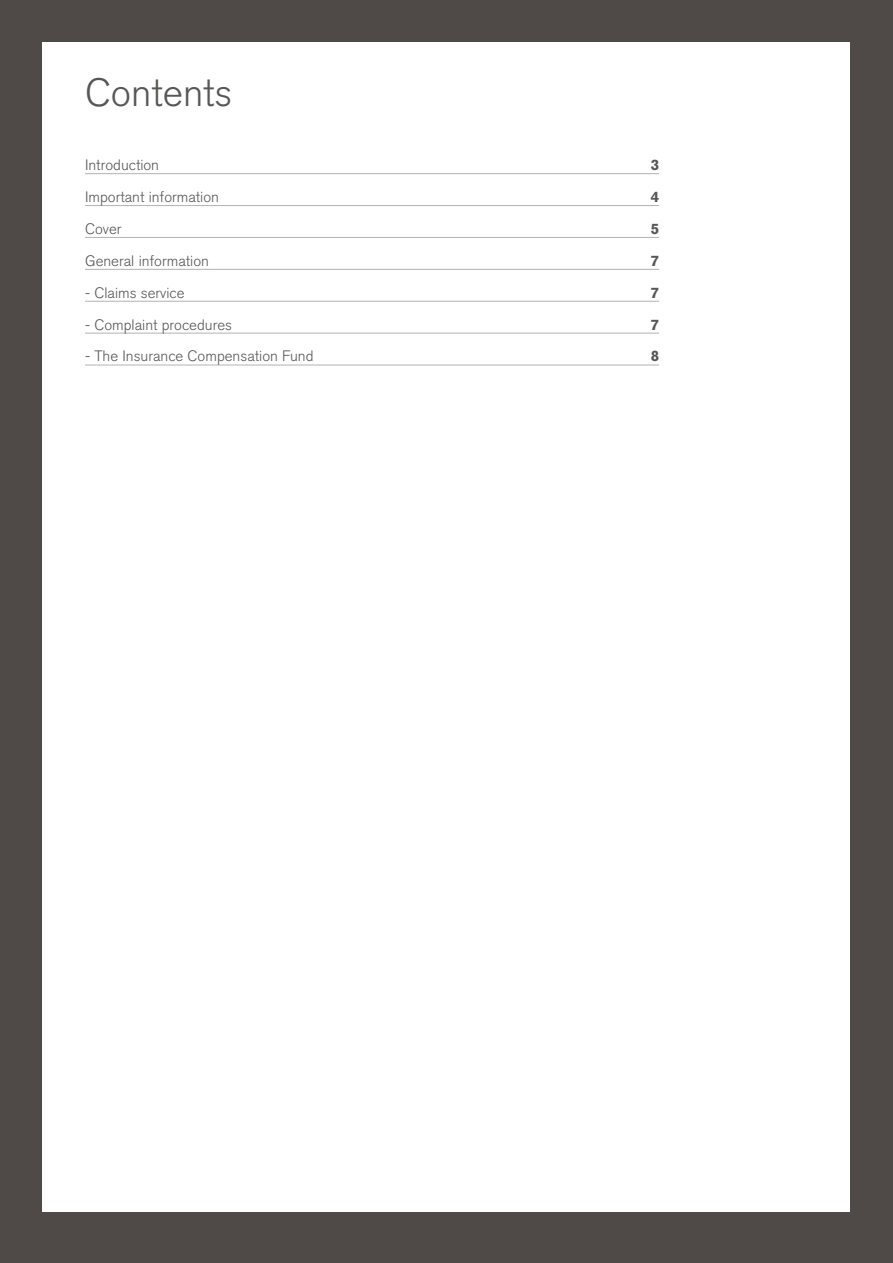
<style>
.page{position:relative;width:893px;height:1263px;background:#4f4a47}
.page>*{position:absolute;margin:0;border:0;box-sizing:border-box;transform-origin:0 0}
.t1{font:300 39px "Akzidenz Grotesk BQ";color:#575756}
.t2{font:300 15px "Akzidenz Grotesk BQ";color:#575756}
.t3{font:700 15px "Akzidenz Grotesk BQ";color:#575756}
</style>
<div class="page">
<div style="left:43px;top:43px;width:807px;height:1169px;background:#fff"></div>
<hr style="left:85px;top:173px;width:574px;height:1px;background:#b3b2b2">
<hr style="left:85px;top:205px;width:574px;height:1px;background:#b3b2b2">
<hr style="left:85px;top:237px;width:574px;height:1px;background:#b3b2b2">
<hr style="left:85px;top:269px;width:574px;height:1px;background:#b3b2b2">
<hr style="left:85px;top:301px;width:574px;height:1px;background:#b3b2b2">
<hr style="left:85px;top:333px;width:574px;height:1px;background:#b3b2b2">
<hr style="left:85px;top:365px;width:574px;height:1px;background:#b3b2b2">
<h1 class="t1" style="left:85px;top:71px;width:149px">Contents</h1>
<p class="t2" style="left:85px;top:156px;width:76px">Introduction</p>
<p class="t3" style="left:651px;top:156px;width:10px">3</p>
<p class="t2" style="left:85px;top:188px;width:135px">Important information</p>
<p class="t3" style="left:651px;top:188px;width:10px">4</p>
<p class="t2" style="left:85px;top:220px;width:38px">Cover</p>
<p class="t3" style="left:651px;top:220px;width:10px">5</p>
<p class="t2" style="left:85px;top:252px;width:125px">General information</p>
<p class="t3" style="left:651px;top:252px;width:10px">7</p>
<p class="t2" style="left:85px;top:284px;width:101px">- Claims service</p>
<p class="t3" style="left:651px;top:284px;width:10px">7</p>
<p class="t2" style="left:85px;top:316px;width:149px">- Complaint procedures</p>
<p class="t3" style="left:651px;top:316px;width:10px">7</p>
<p class="t2" style="left:85px;top:348px;width:230px">- The Insurance Compensation Fund</p>
<p class="t3" style="left:651px;top:348px;width:10px">8</p>
</div>
